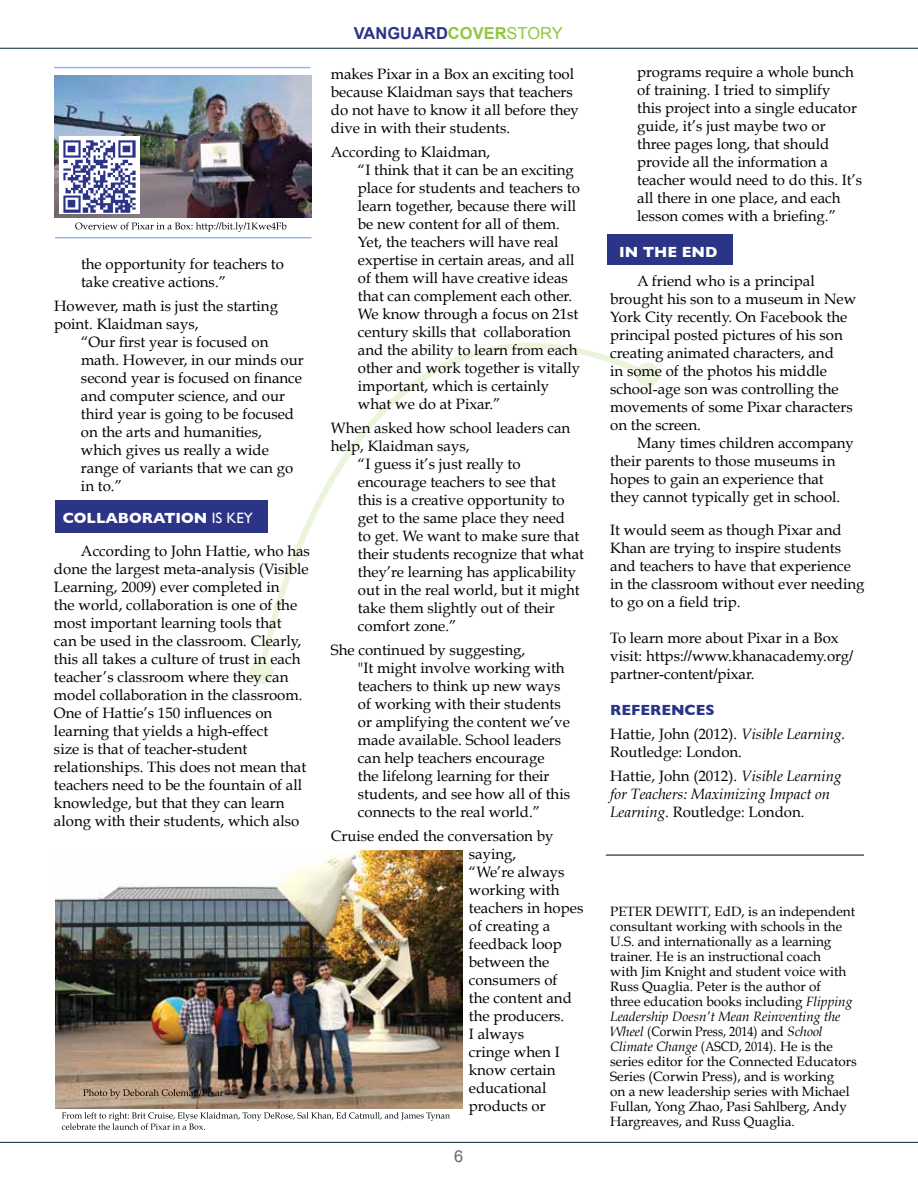
<style>
.page{position:relative;width:918px;height:1188px;background:#fff}
.page>*{position:absolute;margin:0;border:0;box-sizing:border-box;transform-origin:0 0}
.t1{font:700 16.5px "Arial";color:#2b3486}
.t2{font:16.5px "Arial";color:#5f6c71}
.t3{font:15px/18px "Book Antiqua";color:#000}
.t4{font:italic 15px/18px "Book Antiqua";color:#000}
.t5{font:700 15px "Gill Sans";color:#fff}
.t6{font:700 15px "Gill Sans";color:#2b3486}
.t7{font:13.5px/15px "Book Antiqua";color:#000}
.s1{font-weight:400}
.s2{color:#90c73e}
.s3{font-weight:400;color:#90c73e}
.s4{font-family:"Arial"}
.s5{font-style:italic}
.s6{font-style:normal}
</style>
<div class="page">
<svg style="left:261px;top:343px;width:395px;height:334px"></svg>
<div style="left:249px;top:660px;width:24px;height:24px;background:#ebf5dc;border-radius:50%"></div>
<div style="left:636px;top:363px;width:24px;height:24px;background:#ebf5dc;border-radius:50%"></div>
<div style="left:608px;top:235px;width:125px;height:30px;background:#2b3486"></div>
<hr style="left:0;top:48px;width:918px;height:1px;background:#00232f">
<hr style="left:0;top:1142px;width:918px;height:1px;background:#00232f">
<hr style="left:606px;top:855px;width:258px;height:1px;background:#000">
<img style="left:54px;top:75px;width:258px;height:143px">
<img style="left:60px;top:136px;width:79px;height:78px">
<hr style="left:54px;top:67px;width:256px;height:1px;background:#99b6e0">
<hr style="left:55px;top:237px;width:256px;height:1px;background:#99b6e0">
<img style="left:55px;top:851px;width:408px;height:258px">
<svg style="left:83px;top:1089px;width:140px;height:10px"></svg>
<svg style="left:75px;top:222px;width:212px;height:10px"></svg>
<svg style="left:62px;top:1112px;width:388px;height:18px"></svg>
<div style="left:55px;top:500px;width:213px;height:33px;background:#2b3486"></div>
<p class="t3" style="left:81px;top:255px;width:205px">the opportunity for teachers to take creative actions.”</p>
<p class="t3" style="left:54px;top:297px;width:226px">However, math is just the starting point. Klaidman says,</p>
<p class="t3" style="left:81px;top:333px;width:224px">“Our first year is focused on math. However, in our minds our second year is focused on finance and computer science, and our third year is going to be focused on the arts and humanities, which gives us really a wide range of variants that we can go in to.”</p>
<p class="t5" style="left:63px;top:506px;width:192px">COLLABORATION <span class="s1">IS KEY</span></p>
<p class="t3" style="left:54px;top:542px;width:257px;text-indent:27px">According to John Hattie, who has done the largest meta-analysis (Visible Learning, 2009) ever completed in<br>the world, collaboration is one of the most important learning tools that<br>can be used in the classroom. Clearly, this all takes a culture of trust in each teacher’s classroom where they can model collaboration in the classroom.<br>One of Hattie’s 150 influences on learning that yields a high-effect<br>size is that of teacher-student relationships. This does not mean that teachers need to be the fountain of all knowledge, but that they can learn along with their students, which also</p>
<p class="t1" style="left:354px;top:22px;width:211px">VANGUARD<span class="s2">COVER</span><span class="s3">STORY</span></p>
<p class="t3" style="left:331px;top:65px;width:250px">makes Pixar in a Box an exciting tool because Klaidman says that teachers do not have to know it all before they dive in with their students.</p>
<p class="t3" style="left:358px;top:143px;width:224px;text-indent:-27px">According to Klaidman,<br>“I think that it can be an exciting place for students and teachers to learn together, because there will be new content for all of them.<br>Yet, the teachers will have real expertise in certain areas, and all of them will have creative ideas that can complement each other.<br>We know through a focus on 21st century skills that collaboration and the ability to learn from each other and work together is vitally important, which is certainly what we do at Pixar.”</p>
<p class="t3" style="left:331px;top:419px;width:241px">When asked how school leaders can</p>
<p class="t3" style="left:331px;top:437px;width:140px">help, Klaidman says,</p>
<p class="t3" style="left:358px;top:455px;width:164px">“I guess it’s just really to</p>
<p class="t3" style="left:358px;top:473px;width:200px">encourage teachers to see that</p>
<p class="t3" style="left:358px;top:491px;width:208px">this is a creative opportunity to</p>
<p class="t3" style="left:358px;top:509px;width:209px">get to the same place they need</p>
<p class="t3" style="left:358px;top:527px;width:223px">to get. We want to make sure that</p>
<p class="t3" style="left:358px;top:545px;width:228px">their students recognize that what</p>
<p class="t3" style="left:358px;top:563px;width:220px">they’re learning has applicability</p>
<p class="t3" style="left:358px;top:581px;width:223px">out in the real world, but it might</p>
<p class="t3" style="left:358px;top:599px;width:198px">take them slightly out of their</p>
<p class="t3" style="left:358px;top:617px;width:100px">comfort zone.”</p>
<p class="t3" style="left:358px;top:641px;width:214px;text-indent:-27px">She continued by suggesting,<br>"It might involve working with teachers to think up new ways of working with their students or amplifying the content we’ve made available. School leaders can help teachers encourage<br>the lifelong learning for their students, and see how all of this connects to the real world.”</p>
<p class="t3" style="left:469px;top:827px;width:116px;text-indent:-138px">Cruise ended the conversation by saying,<br>“We’re always working with teachers in hopes of creating a feedback loop between the consumers of<br>the content and the producers.<br>I always<br>cringe when I know certain educational products or</p>
<p class="t2" style="left:454px;top:1146px;width:11px">6</p>
<p class="t3" style="left:637px;top:63px;width:227px">programs require a whole bunch of training. I tried to simplify<br>this project into a single educator guide, it’s just maybe two or three pages long, that should provide all the information a teacher would need to do this. It’s all there in one place, and each lesson comes with a briefing.”</p>
<p class="t5" style="left:619px;top:240px;width:100px">IN THE END</p>
<p class="t3" style="left:610px;top:272px;width:248px;text-indent:27px">A friend who is a principal brought his son to a museum in New<br>York City recently. On Facebook the principal posted pictures of his son creating animated characters, and<br>in some of the photos his middle school-age son was controlling the movements of some Pixar characters on the screen.</p>
<p class="t3" style="left:610px;top:434px;width:245px;text-indent:27px">Many times children accompany their parents to those museums in hopes to gain an experience that they cannot typically get in school.</p>
<p class="t3" style="left:610px;top:521px;width:256px">It would seem as though Pixar and<br>Khan are trying to inspire students and teachers to have that experience in the classroom without ever needing to go on a field trip.</p>
<p class="t3" style="left:610px;top:629px;width:245px">To learn more about Pixar in a Box visit: https:<span class="s4">//</span>www.khanacademy.org<span class="s4">/ </span>partner-content<span class="s4">/</span>pixar.</p>
<p class="t6" style="left:610px;top:698px;width:106px">REFERENCES</p>
<p class="t3" style="left:610px;top:725px;width:237px">Hattie, John (2012). <span class="s5">Visible Learning.<br></span>Routledge: London.</p>
<p class="t4" style="left:610px;top:767px;width:233px"><span class="s6">Hattie, John (2012).</span> Visible Learning for Teachers: Maximizing Impact on<br>Learning<span class="s6">. Routledge: London.</span></p>
<p class="t7" style="left:610px;top:904px;width:248px">PETER DEWITT, EdD, is an independent consultant working with schools in the U.S. and internationally as a learning trainer. He is an instructional coach<br>with Jim Knight and student voice with Russ Quaglia. Peter is the author of<br>three education books including <span class="s5">Flipping Leadership Doesn’t Mean Reinventing the Wheel</span> (Corwin Press, 2014) and <span class="s5">School Climate Change</span> (ASCD, 2014). He is the series editor for the Connected Educators Series (Corwin Press), and is working<br>on a new leadership series with Michael Fullan, Yong Zhao, Pasi Sahlberg, Andy Hargreaves, and Russ Quaglia.</p>
</div>
